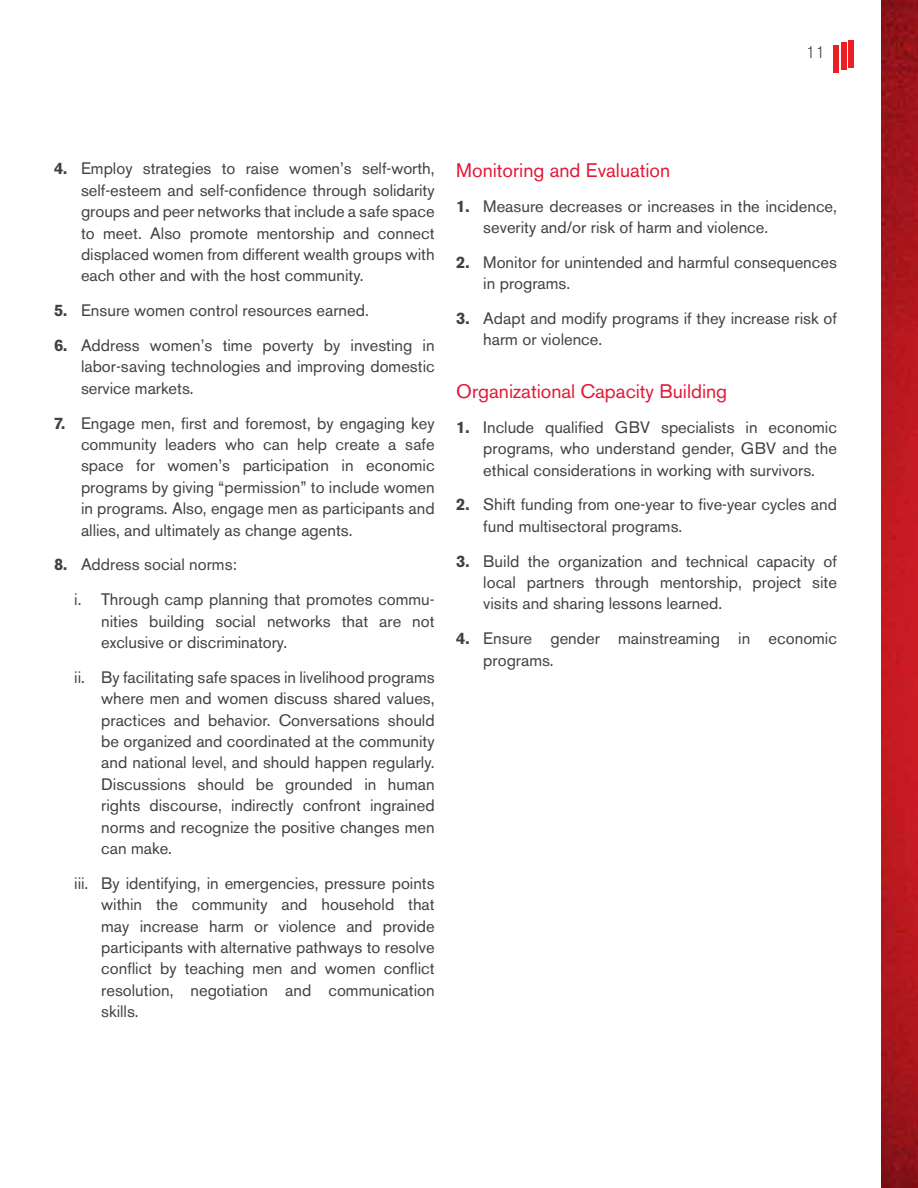
<style>
.page{position:relative;width:918px;height:1188px;background:#fff}
.page>*{position:absolute;margin:0;border:0;box-sizing:border-box;transform-origin:0 0}
.t1{font:19.5px "Akzidenz Grotesk BE";color:#e31837}
.t2{font:16.5px/21.3px "Akzidenz Grotesk BE";color:#414042;text-align:justify}
.t3{font:300 16.5px "Akzidenz Grotesk BE";color:#414042}
.s1{font-weight:700}
</style>
<div class="page">
<img style="left:881px;top:0;width:37px;height:1188px">
<div style="left:841px;top:42px;width:5px;height:28px;background:#ed1d24"></div>
<div style="left:833px;top:45px;width:5px;height:28px;background:#ed1d24"></div>
<div style="left:849px;top:40px;width:5px;height:28px;background:#ed1d24"></div>
<p class="t3" style="left:806px;top:43px;width:21px">11</p>
<p class="t2" style="left:81px;top:158px;width:355px;text-indent:-27px"><span class="s1">4.</span> Employ strategies to raise women’s self-worth, self-esteem and self-confidence through solidarity groups and peer networks that include a safe space to meet. Also promote mentorship and connect displaced women from different wealth groups with each other and with the host community.</p>
<p class="t2" style="left:54px;top:300px;width:316px"><span class="s1">5.</span> Ensure women control resources earned.</p>
<p class="t2" style="left:81px;top:335px;width:355px;text-indent:-27px"><span class="s1">6.</span> Address women’s time poverty by investing in labor-saving technologies and improving domestic service markets.</p>
<p class="t2" style="left:81px;top:412px;width:355px;text-indent:-27px"><span class="s1">7.</span> Engage men, first and foremost, by engaging key community leaders who can help create a safe space for women’s participation in economic programs by giving “permission” to include women in programs. Also, engage men as participants and allies, and ultimately as change agents.</p>
<p class="t2" style="left:74px;top:547px;width:362px;line-height:34.8px;text-indent:-20px"><span class="s1">8.</span> Address social norms:<br>i. Through camp planning that promotes commu-</p>
<p class="t2" style="left:101px;top:610px;width:335px">nities building social networks that are not exclusive or discriminatory.</p>
<p class="t2" style="left:101px;top:666px;width:335px;text-indent:-27px">ii. By facilitating safe spaces in livelihood programs where men and women discuss shared values, practices and behavior. Conversations should be organized and coordinated at the community and national level, and should happen regularly.<br>Discussions should be grounded in human rights discourse, indirectly confront ingrained norms and recognize the positive changes men can make.</p>
<p class="t2" style="left:101px;top:872px;width:335px;text-indent:-27px">iii. By identifying, in emergencies, pressure points within the community and household that may increase harm or violence and provide participants with alternative pathways to resolve conflict by teaching men and women conflict resolution, negotiation and communication skills.</p>
<p class="t1" style="left:456px;top:158px;width:216px">Monitoring and Evaluation</p>
<p class="t2" style="left:483px;top:195px;width:355px;text-indent:-27px"><span class="s1">1.</span> Measure decreases or increases in the incidence, severity and/or risk of harm and violence.</p>
<p class="t2" style="left:483px;top:251px;width:355px;text-indent:-27px"><span class="s1">2.</span> Monitor for unintended and harmful consequences in programs.</p>
<p class="t2" style="left:483px;top:308px;width:355px;text-indent:-27px"><span class="s1">3.</span> Adapt and modify programs if they increase risk of harm or violence.</p>
<p class="t1" style="left:456px;top:379px;width:272px">Organizational Capacity Building</p>
<p class="t2" style="left:483px;top:416px;width:355px;text-indent:-27px"><span class="s1">1.</span> Include qualified GBV specialists in economic programs, who understand gender, GBV and the ethical considerations in working with survivors.</p>
<p class="t2" style="left:483px;top:494px;width:355px;text-indent:-27px"><span class="s1">2.</span> Shift funding from one-year to five-year cycles and fund multisectoral programs.</p>
<p class="t2" style="left:483px;top:550px;width:355px;text-indent:-27px"><span class="s1">3.</span> Build the organization and technical capacity of local partners through mentorship, project site visits and sharing lessons learned.</p>
<p class="t2" style="left:483px;top:628px;width:355px;text-indent:-27px"><span class="s1">4.</span> Ensure gender mainstreaming in economic programs.</p>
</div>
